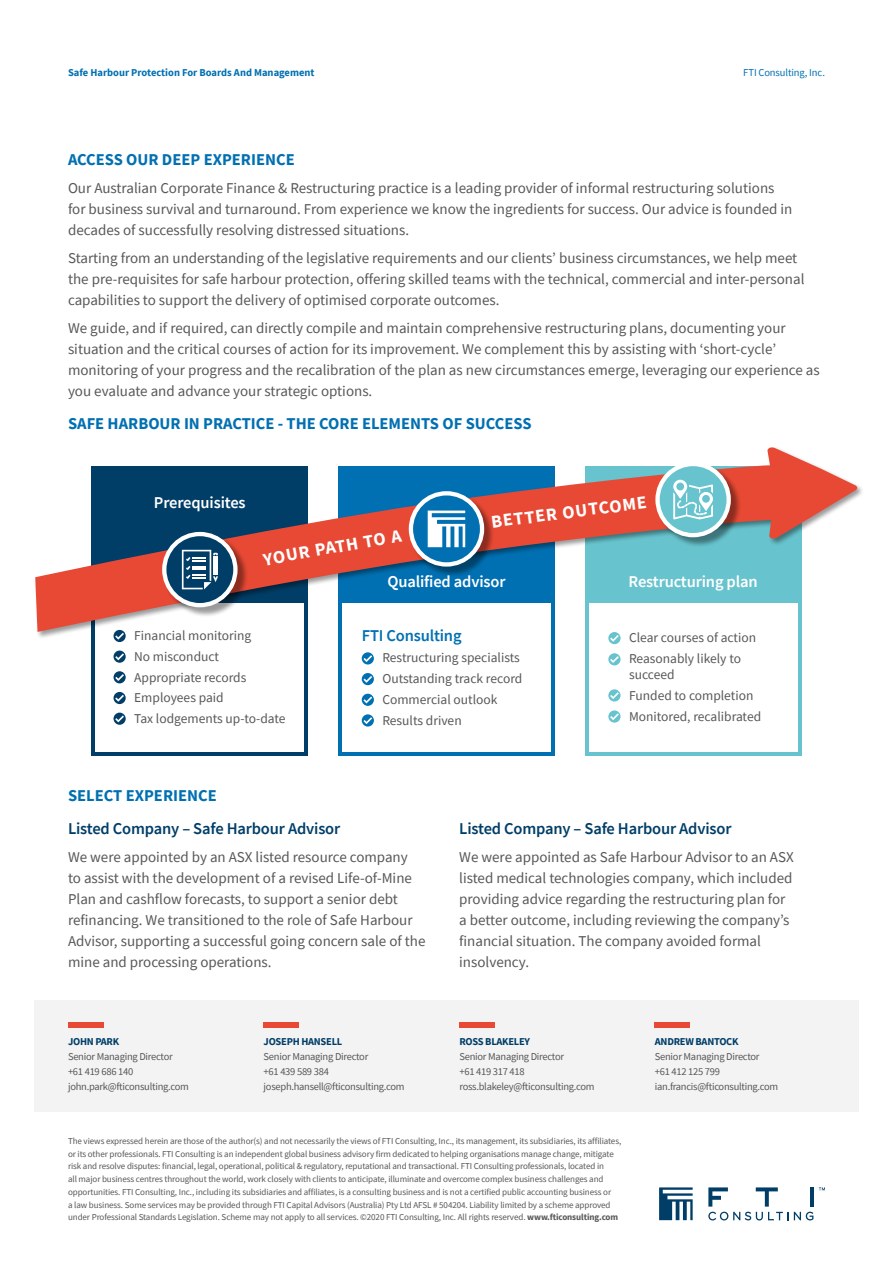
<style>
.page{position:relative;width:893px;height:1263px;background:#fff}
.page>*{position:absolute;margin:0;border:0;box-sizing:border-box;transform-origin:0 0}
.t1{font:700 18px "Source Sans Pro";color:#fff}
.t2{font:700 16.5px "Source Sans Pro";color:#0070b2}
.t3{font:600 16.5px "Source Sans Pro";letter-spacing:-.01em;color:#003e68}
.t4{font:600 16.5px "Source Sans Pro";letter-spacing:-.01em;color:#fff}
.t5{font:600 16.5px "Source Sans Pro";letter-spacing:-.01em;color:#0070b2}
.t6{font:15px/21px "Source Sans Pro";color:#575756}
.t7{font:13.5px/20.7px "Source Sans Pro";color:#575756}
.t8{font:10.5px/15px "Source Sans Pro";letter-spacing:-.025em;color:#575756}
.t9{font:700 10.5px "Source Sans Pro";letter-spacing:-.025em;color:#003e68}
.t10{font:700 10.5px "Source Sans Pro";color:#0070b2}
.t11{font:10.5px "Source Sans Pro";letter-spacing:-.01em;color:#0070b2}
.t12{font:9px/12.8px "Source Sans Pro";letter-spacing:-.01em;color:#575756}
.s1{font-weight:700}
</style>
<div class="page">
<svg style="left:659px;top:1187px;width:34px;height:33px"></svg>
<svg style="left:708px;top:1212px;width:105px;height:8px"></svg>
<svg style="left:819px;top:1187px;width:6px;height:3px"></svg>
<svg style="left:756px;top:1187px;width:22px;height:19px"></svg>
<hr style="left:810px;top:1187px;width:4px;height:19px;background:#003e68">
<svg style="left:708px;top:1187px;width:20px;height:19px"></svg>
<div style="left:34px;top:1000px;width:825px;height:112px;background:#f4f3f4"></div>
<div style="left:68px;top:1022px;width:35px;height:5px;background:#e84934"></div>
<div style="left:264px;top:1022px;width:35px;height:5px;background:#e84934"></div>
<div style="left:459px;top:1022px;width:35px;height:5px;background:#e84934"></div>
<div style="left:655px;top:1022px;width:35px;height:5px;background:#e84934"></div>
<div style="left:338px;top:467px;width:217px;height:289px;background:#0070b2"></div>
<div style="left:342px;top:603px;width:209px;height:148px;background:#fff"></div>
<svg style="left:585px;top:639px;width:216px;height:117px;fill:#67c3cd"></svg>
<div style="left:589px;top:603px;width:208px;height:148px;background:#fff"></div>
<svg style="left:91px;top:639px;width:217px;height:117px;fill:#003e68"></svg>
<svg style="left:608px;top:632px;width:12px;height:12px"></svg>
<svg style="left:610px;top:639px;width:9px;height:3px"></svg>
<svg style="left:608px;top:653px;width:12px;height:12px"></svg>
<svg style="left:610px;top:656px;width:9px;height:7px"></svg>
<svg style="left:608px;top:689px;width:12px;height:12px"></svg>
<svg style="left:610px;top:692px;width:9px;height:7px"></svg>
<svg style="left:608px;top:710px;width:12px;height:13px"></svg>
<svg style="left:610px;top:713px;width:9px;height:7px"></svg>
<svg style="left:362px;top:652px;width:12px;height:12px"></svg>
<svg style="left:363px;top:655px;width:9px;height:7px"></svg>
<svg style="left:362px;top:673px;width:12px;height:12px"></svg>
<svg style="left:363px;top:676px;width:9px;height:7px"></svg>
<svg style="left:362px;top:694px;width:12px;height:12px"></svg>
<svg style="left:363px;top:697px;width:9px;height:6px"></svg>
<svg style="left:362px;top:714px;width:12px;height:12px"></svg>
<svg style="left:363px;top:717px;width:9px;height:7px"></svg>
<div style="left:96px;top:603px;width:208px;height:148px;background:#fff"></div>
<svg style="left:114px;top:630px;width:12px;height:12px"></svg>
<svg style="left:114px;top:650px;width:12px;height:13px"></svg>
<svg style="left:115px;top:653px;width:9px;height:7px"></svg>
<svg style="left:114px;top:671px;width:12px;height:12px"></svg>
<svg style="left:115px;top:674px;width:9px;height:7px"></svg>
<div style="left:114px;top:692px;width:12px;height:12px;background:#003e68;border-radius:50%"></div>
<svg style="left:115px;top:695px;width:9px;height:7px"></svg>
<svg style="left:114px;top:713px;width:12px;height:12px"></svg>
<svg style="left:115px;top:715px;width:9px;height:7px"></svg>
<div style="left:34px;top:446px;width:830px;height:193px;background:#000;opacity:.4"></div>
<svg style="left:35px;top:447px;width:822px;height:185px"></svg>
<div style="left:163px;top:533px;width:85px;height:85px;background:#000;opacity:.4"></div>
<svg style="left:164px;top:534px;width:71px;height:71px;background:#20567b"></svg>
<div style="left:162px;top:532px;width:76px;height:75px;border:4px solid #fff;border-radius:50%"></div>
<svg style="left:182px;top:550px;width:36px;height:39px"></svg>
<div style="left:213px;top:556px;width:5px;height:19px;background:#fff"></div>
<div style="left:410px;top:492px;width:85px;height:85px;background:#000;opacity:.4"></div>
<svg style="left:411px;top:493px;width:71px;height:71px"></svg>
<div style="left:409px;top:491px;width:75px;height:76px;border:4px solid #fff;border-radius:50%"></div>
<svg style="left:428px;top:511px;width:37px;height:36px"></svg>
<div style="left:657px;top:463px;width:84px;height:85px;background:#000;opacity:.4"></div>
<svg style="left:658px;top:464px;width:71px;height:71px;background:#7bcad3"></svg>
<div style="left:655px;top:462px;width:76px;height:75px;border:4px solid #fff;border-radius:50%"></div>
<svg style="left:673px;top:480px;width:40px;height:40px"></svg>
<svg style="left:262px;top:552px;width:12px;height:14px"></svg>
<svg style="left:373px;top:530px;width:29px;height:16px"></svg>
<p class="t10" style="left:68px;top:65px;width:248px">Safe Harbour Protection For Boards And Management</p>
<p class="t11" style="left:743px;top:66px;width:83px">FTI Consulting, Inc.</p>
<p class="t2" style="left:68px;top:149px;width:228px">ACCESS OUR DEEP EXPERIENCE</p>
<p class="t6" style="left:68px;top:178px;width:726px">Our Australian Corporate Finance &amp; Restructuring practice is a leading provider of informal restructuring solutions for business survival and turnaround. From experience we know the ingredients for success. Our advice is founded in decades of successfully resolving distressed situations.</p>
<p class="t6" style="left:68px;top:247px;width:738px">Starting from an understanding of the legislative requirements and our clients’ business circumstances, we help meet the pre-requisites for safe harbour protection, offering skilled teams with the technical, commercial and inter-personal capabilities to support the delivery of optimised corporate outcomes.</p>
<p class="t6" style="left:68px;top:317px;width:753px">We guide, and if required, can directly compile and maintain comprehensive restructuring plans, documenting your situation and the critical courses of action for its improvement. We complement this by assisting with ‘short-cycle’ monitoring of your progress and the recalibration of the plan as new circumstances emerge, leveraging our experience as you evaluate and advance your strategic options.</p>
<p class="t2" style="left:68px;top:412px;width:465px">SAFE HARBOUR IN PRACTICE - THE CORE ELEMENTS OF SUCCESS</p>
<p class="t4" style="left:154px;top:492px;width:93px">Prerequisites</p>
<p class="t1" style="left:271px;top:546px;width:103px;rotate:-10deg">OUR PATH T</p>
<p class="t1" style="left:534px;top:504px;width:114px;rotate:-7deg">ER OUTCOME</p>
<p class="t1" style="left:490px;top:510px;width:45px;rotate:-8deg">BETT</p>
<p class="t4" style="left:387px;top:570px;width:120px">Qualified advisor</p>
<p class="t4" style="left:629px;top:570px;width:130px">Restructuring plan</p>
<p class="t7" style="left:134px;top:625px;width:119px">Financial monitoring</p>
<p class="t5" style="left:362px;top:624px;width:101px">FTI Consulting</p>
<p class="t7" style="left:134px;top:646px;width:153px">No misconduct<br>Appropriate records<br>Employees paid<br>Tax lodgements up-to-date</p>
<p class="t7" style="left:382px;top:647px;width:142px">Restructuring specialists<br>Outstanding track record<br>Commercial outlook<br>Results driven</p>
<p class="t7" style="left:629px;top:627px;width:129px">Clear courses of action<br>Reasonably likely to</p>
<p class="t7" style="left:629px;top:664px;width:134px">succeed<br>Funded to completion<br>Monitored, recalibrated</p>
<p class="t2" style="left:68px;top:784px;width:150px">SELECT EXPERIENCE</p>
<p class="t3" style="left:68px;top:818px;width:274px">Listed Company – Safe Harbour Advisor</p>
<p class="t6" style="left:68px;top:846px;width:359px">We were appointed by an ASX listed resource company<br>to assist with the development of a revised Life-of-Mine Plan and cashflow forecasts, to support a senior debt refinancing. We transitioned to the role of Safe Harbour Advisor, supporting a successful going concern sale of the mine and processing operations.</p>
<p class="t9" style="left:68px;top:1035px;width:53px">JOHN PARK</p>
<p class="t8" style="left:68px;top:1049px;width:122px">Senior Managing Director +61 419 686 140 john.park@fticonsulting.com</p>
<p class="t9" style="left:264px;top:1035px;width:80px">JOSEPH HANSELL</p>
<p class="t8" style="left:264px;top:1049px;width:142px">Senior Managing Director<br>+61 439 589 384 joseph.hansell@fticonsulting.com</p>
<p class="t3" style="left:459px;top:818px;width:274px">Listed Company – Safe Harbour Advisor</p>
<p class="t6" style="left:459px;top:846px;width:336px">We were appointed as Safe Harbour Advisor to an ASX listed medical technologies company, which included providing advice regarding the restructuring plan for a better outcome, including reviewing the company’s financial situation. The company avoided formal insolvency.</p>
<p class="t9" style="left:459px;top:1035px;width:72px">ROSS BLAKELEY</p>
<p class="t8" style="left:459px;top:1049px;width:137px">Senior Managing Director<br>+61 419 317 418 ross.blakeley@fticonsulting.com</p>
<p class="t9" style="left:655px;top:1035px;width:85px">ANDREW BANTOCK</p>
<p class="t8" style="left:655px;top:1049px;width:125px">Senior Managing Director<br>+61 412 125 799 ian.francis@fticonsulting.com</p>
<p class="t12" style="left:68px;top:1134px;width:555px">The views expressed herein are those of the author(s) and not necessarily the views of FTI Consulting, Inc., its management, its subsidiaries, its affiliates, or its other professionals. FTI Consulting is an independent global business advisory firm dedicated to helping organisations manage change, mitigate risk and resolve disputes: financial, legal, operational, political &amp; regulatory, reputational and transactional. FTI Consulting professionals, located in<br>all major business centres throughout the world, work closely with clients to anticipate, illuminate and overcome complex business challenges and opportunities. FTI Consulting, Inc., including its subsidiaries and affiliates, is a consulting business and is not a certified public accounting business or<br>a law business. Some services may be provided through FTI Capital Advisors (Australia) Pty Ltd AFSL # 504204. Liability limited by a scheme approved under Professional Standards Legislation. Scheme may not apply to all services. ©2020 FTI Consulting, Inc. All rights reserved. <span class="s1">www.fticonsulting.com</span></p>
</div>
